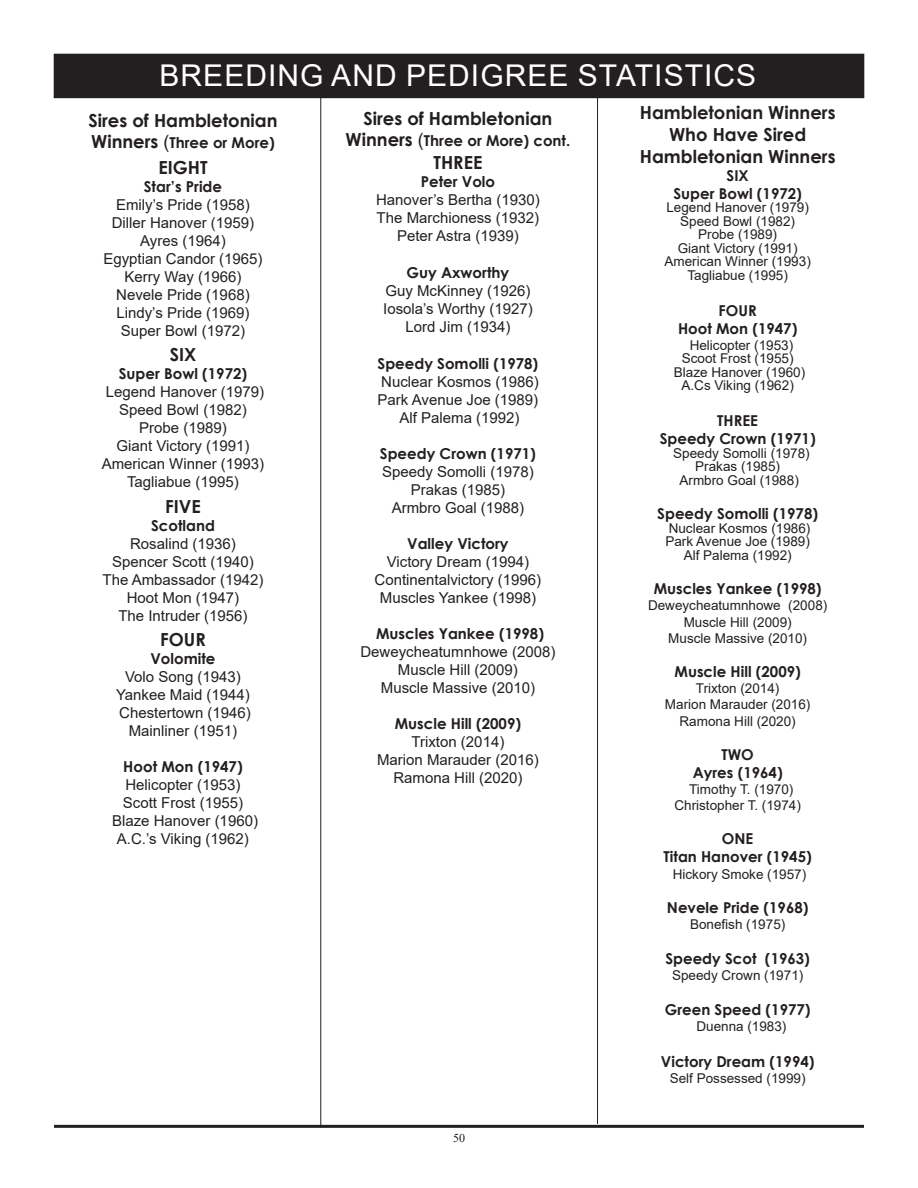
<style>
.page{position:relative;width:918px;height:1188px;background:#fff}
.page>*{position:absolute;margin:0;border:0;box-sizing:border-box;transform-origin:0 0}
.t1{font:30px "Arial";letter-spacing:.035em;color:#fff}
.t2{font:700 18px/21.6px "Century Gothic";color:#231f20;text-align:center}
.t3{font:15px "Arial";color:#231f20}
.t4{font:700 15px "Century Gothic";color:#231f20}
.t5{font:13.5px "Arial";color:#231f20}
.t6{font:12px "Times New Roman";color:#231f20}
.s1{font-size:18px}
.s2{font-family:"Arial";font-weight:400;font-size:18px}
</style>
<div class="page">
<hr style="left:54px;top:1125px;width:810px;height:3px;background:#231f20">
<div style="left:54px;top:54px;width:810px;height:44px;background:#231f20"></div>
<hr style="left:321px;top:98px;width:1px;height:1029px;background:#231f20">
<hr style="left:597px;top:94px;width:1px;height:1030px;background:#231f20">
<p class="t1" style="left:160px;top:54px;width:598px">BREEDING AND PEDIGREE STATISTICS</p>
<p class="t2" style="left:640px;top:101px;width:197px">Hambletonian Winners</p>
<p class="t2" style="left:640px;top:123px;width:197px">Who Have Sired<br>Hambletonian Winners</p>
<p class="t4" style="left:727px;top:164px;width:24px">SIX</p>
<p class="t4" style="left:674px;top:182px;width:130px">Super Bowl (1972)</p>
<p class="t5" style="left:666px;top:198px;width:144px">Legend Hanover (1979)</p>
<p class="t5" style="left:680px;top:211px;width:116px">Speed Bowl (1982)</p>
<p class="t5" style="left:698px;top:225px;width:80px">Probe (1989)</p>
<p class="t5" style="left:678px;top:238px;width:121px">Giant Victory (1991)</p>
<p class="t5" style="left:665px;top:252px;width:148px">American Winner (1993)</p>
<p class="t5" style="left:687px;top:265px;width:102px">Tagliabue (1995)</p>
<p class="t4" style="left:719px;top:299px;width:40px">FOUR</p>
<p class="t4" style="left:678px;top:317px;width:121px">Hoot Mon (1947)</p>
<p class="t5" style="left:690px;top:336px;width:105px">Helicopter (1953)</p>
<p class="t5" style="left:682px;top:349px;width:113px">Scoot Frost (1955)</p>
<p class="t5" style="left:674px;top:363px;width:133px">Blaze Hanover (1960)</p>
<p class="t5" style="left:682px;top:376px;width:114px">A.Cs Viking (1962)</p>
<p class="t4" style="left:717px;top:409px;width:42px">THREE</p>
<p class="t4" style="left:660px;top:427px;width:158px">Speedy Crown (1971)</p>
<p class="t5" style="left:673px;top:444px;width:138px">Speedy Somolli (1978)</p>
<p class="t5" style="left:695px;top:457px;width:86px">Prakas (1985)</p>
<p class="t5" style="left:680px;top:471px;width:121px">Armbro Goal (1988)</p>
<p class="t4" style="left:657px;top:502px;width:162px">Speedy Somolli (1978)</p>
<p class="t5" style="left:669px;top:519px;width:143px">Nuclear Kosmos (1986)</p>
<p class="t5" style="left:665px;top:532px;width:146px">Park Avenue Joe (1989)</p>
<p class="t5" style="left:684px;top:546px;width:110px">Alf Palema (1992)</p>
<p class="t4" style="left:654px;top:577px;width:170px">Muscles Yankee (1998)</p>
<p class="t5" style="left:648px;top:596px;width:181px">Deweycheatumnhowe (2008)</p>
<p class="t5" style="left:684px;top:613px;width:110px">Muscle Hill (2009)</p>
<p class="t5" style="left:668px;top:629px;width:140px">Muscle Massive (2010)</p>
<p class="t4" style="left:675px;top:660px;width:128px">Muscle Hill (2009)</p>
<p class="t5" style="left:696px;top:679px;width:85px">Trixton (2014)</p>
<p class="t5" style="left:665px;top:695px;width:147px">Marion Marauder (2016)</p>
<p class="t5" style="left:680px;top:712px;width:118px">Ramona Hill (2020)</p>
<p class="t4" style="left:722px;top:743px;width:34px">TWO</p>
<p class="t4" style="left:693px;top:761px;width:91px">Ayres (1964)</p>
<p class="t5" style="left:689px;top:780px;width:106px">Timothy T. (1970)</p>
<p class="t5" style="left:674px;top:796px;width:128px">Christopher T. (1974)</p>
<p class="t4" style="left:722px;top:828px;width:33px">ONE</p>
<p class="t4" style="left:664px;top:846px;width:150px">Titan Hanover (1945)</p>
<p class="t5" style="left:673px;top:865px;width:135px">Hickory Smoke (1957)</p>
<p class="t4" style="left:667px;top:896px;width:143px">Nevele Pride (1968)</p>
<p class="t5" style="left:690px;top:915px;width:97px">Bonefish (1975)</p>
<p class="t4" style="left:665px;top:947px;width:146px">Speedy Scot (1963)</p>
<p class="t5" style="left:672px;top:966px;width:133px">Speedy Crown (1971)</p>
<p class="t4" style="left:665px;top:998px;width:147px">Green Speed (1977)</p>
<p class="t5" style="left:696px;top:1017px;width:92px">Duenna (1983)</p>
<p class="t4" style="left:661px;top:1050px;width:155px">Victory Dream (1994)</p>
<p class="t5" style="left:670px;top:1069px;width:137px">Self Possessed (1999)</p>
<p class="t2" style="left:363px;top:107px;width:191px">Sires of Hambletonian</p>
<p class="t4" style="left:346px;top:130px;width:226px"><span class="s1">Winners</span> <span class="s2">(</span>Three or More) cont.</p>
<p class="t2" style="left:433px;top:151px;width:50px">THREE</p>
<p class="t4" style="left:421px;top:170px;width:76px">Peter Volo</p>
<p class="t3" style="left:376px;top:189px;width:165px">Hanover’s Bertha (1930)</p>
<p class="t3" style="left:377px;top:207px;width:164px">The Marchioness (1932)</p>
<p class="t3" style="left:397px;top:225px;width:123px">Peter Astra (1939)</p>
<p class="t4" style="left:407px;top:261px;width:104px">Guy Axworthy</p>
<p class="t3" style="left:385px;top:280px;width:147px">Guy McKinney (1926)</p>
<p class="t3" style="left:383px;top:298px;width:151px">Iosola’s Worthy (1927)</p>
<p class="t3" style="left:405px;top:316px;width:107px">Lord Jim (1934)</p>
<p class="t4" style="left:378px;top:352px;width:162px">Speedy Somolli (1978)</p>
<p class="t3" style="left:381px;top:372px;width:159px">Nuclear Kosmos (1986)</p>
<p class="t3" style="left:378px;top:390px;width:162px">Park Avenue Joe (1989)</p>
<p class="t3" style="left:400px;top:408px;width:122px">Alf Palema (1992)</p>
<p class="t4" style="left:380px;top:442px;width:158px">Speedy Crown (1971)</p>
<p class="t3" style="left:382px;top:462px;width:153px">Speedy Somolli (1978)</p>
<p class="t3" style="left:411px;top:480px;width:96px">Prakas (1985)</p>
<p class="t3" style="left:392px;top:498px;width:134px">Armbro Goal (1988)</p>
<p class="t4" style="left:407px;top:532px;width:103px">Valley Victory</p>
<p class="t3" style="left:387px;top:552px;width:144px">Victory Dream (1994)</p>
<p class="t3" style="left:375px;top:570px;width:168px">Continentalvictory (1996)</p>
<p class="t3" style="left:380px;top:588px;width:158px">Muscles Yankee (1998)</p>
<p class="t4" style="left:376px;top:622px;width:170px">Muscles Yankee (1998)</p>
<p class="t3" style="left:360px;top:642px;width:197px">Deweycheatumnhowe (2008)</p>
<p class="t3" style="left:398px;top:660px;width:122px">Muscle Hill (2009)</p>
<p class="t3" style="left:381px;top:678px;width:156px">Muscle Massive (2010)</p>
<p class="t4" style="left:395px;top:712px;width:128px">Muscle Hill (2009)</p>
<p class="t3" style="left:412px;top:732px;width:94px">Trixton (2014)</p>
<p class="t3" style="left:377px;top:750px;width:163px">Marion Marauder (2016)</p>
<p class="t3" style="left:393px;top:768px;width:131px">Ramona Hill (2020)</p>
<p class="t2" style="left:89px;top:108px;width:190px">Sires of Hambletonian</p>
<p class="t4" style="left:91px;top:131px;width:185px"><span class="s1">Winners</span> <span class="s2">(</span>Three or More)</p>
<p class="t2" style="left:158px;top:156px;width:51px">EIGHT</p>
<p class="t4" style="left:144px;top:175px;width:80px">Star’s Pride</p>
<p class="t3" style="left:116px;top:194px;width:135px">Emily’s Pride (1958)</p>
<p class="t3" style="left:112px;top:212px;width:144px">Diller Hanover (1959)</p>
<p class="t3" style="left:140px;top:230px;width:87px">Ayres (1964)</p>
<p class="t3" style="left:103px;top:248px;width:161px">Egyptian Candor (1965)</p>
<p class="t3" style="left:125px;top:266px;width:118px">Kerry Way (1966)</p>
<p class="t3" style="left:116px;top:284px;width:135px">Nevele Pride (1968)</p>
<p class="t3" style="left:116px;top:302px;width:135px">Lindy’s Pride (1969)</p>
<p class="t3" style="left:121px;top:320px;width:126px">Super Bowl (1972)</p>
<p class="t2" style="left:170px;top:343px;width:28px">SIX</p>
<p class="t4" style="left:119px;top:362px;width:130px">Super Bowl (1972)</p>
<p class="t3" style="left:106px;top:382px;width:160px">Legend Hanover (1979)</p>
<p class="t3" style="left:119px;top:400px;width:129px">Speed Bowl (1982)</p>
<p class="t3" style="left:139px;top:418px;width:89px">Probe (1989)</p>
<p class="t3" style="left:116px;top:436px;width:135px">Giant Victory (1991)</p>
<p class="t3" style="left:102px;top:454px;width:164px">American Winner (1993)</p>
<p class="t3" style="left:127px;top:472px;width:113px">Tagliabue (1995)</p>
<p class="t2" style="left:165px;top:495px;width:37px">FIVE</p>
<p class="t4" style="left:151px;top:514px;width:65px">Scotland</p>
<p class="t3" style="left:130px;top:533px;width:107px">Rosalind (1936)</p>
<p class="t3" style="left:112px;top:551px;width:143px">Spencer Scott (1940)</p>
<p class="t3" style="left:103px;top:569px;width:162px">The Ambassador (1942)</p>
<p class="t3" style="left:127px;top:587px;width:114px">Hoot Mon (1947)</p>
<p class="t3" style="left:118px;top:605px;width:131px">The Intruder (1956)</p>
<p class="t2" style="left:160px;top:628px;width:47px">FOUR</p>
<p class="t4" style="left:150px;top:647px;width:67px">Volomite</p>
<p class="t3" style="left:125px;top:667px;width:117px">Volo Song (1943)</p>
<p class="t3" style="left:116px;top:685px;width:135px">Yankee Maid (1944)</p>
<p class="t3" style="left:119px;top:703px;width:133px">Chestertown (1946)</p>
<p class="t3" style="left:129px;top:721px;width:110px">Mainliner (1951)</p>
<p class="t4" style="left:123px;top:755px;width:121px">Hoot Mon (1947)</p>
<p class="t3" style="left:125px;top:775px;width:117px">Helicopter (1953)</p>
<p class="t3" style="left:123px;top:793px;width:122px">Scott Frost (1955)</p>
<p class="t3" style="left:112px;top:811px;width:147px">Blaze Hanover (1960)</p>
<p class="t3" style="left:117px;top:829px;width:133px">A.C.’s Viking (1962)</p>
<p class="t6" style="left:453px;top:1130px;width:13px">50</p>
</div>
